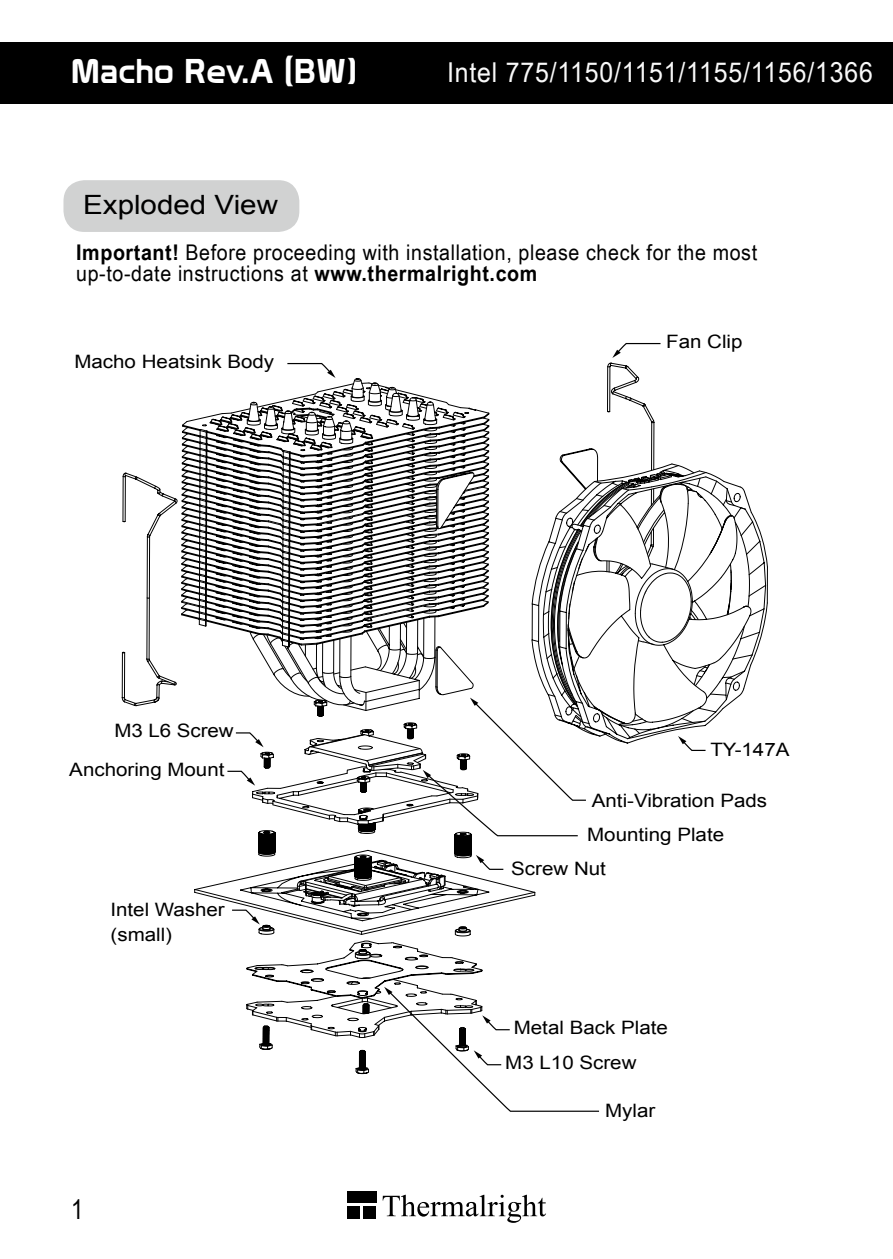
<style>
.page{position:relative;width:893px;height:1259px;background:#fff}
.page>*{position:absolute;margin:0;border:0;box-sizing:border-box;transform-origin:0 0}
.t1{font:33.6px "Prototype";letter-spacing:.025em;color:#fff}
.t2{font:27.3px "Arial Narrow";letter-spacing:.025em;color:#f9f9f9;scale:1.11 1}
.t3{font:27px "Arial Narrow";color:#000}
.t4{font:26.7px "Arial";color:#000;scale:1.11 1}
.t5{font:21.6px/21px "Arial Narrow";letter-spacing:.025em;color:#000;scale:1.11 1}
.t6{font:18.6px/33.9px "Arial";color:#000;scale:1.11 1}
.s1{font-weight:700}
</style>
<div class="page">
<div style="left:0;top:43px;width:893px;height:61px;background:#000"></div>
<svg style="left:383px;top:1194px;width:163px;height:28px"></svg>
<div style="left:363px;top:1206px;width:13px;height:13px;background:#000"></div>
<div style="left:347px;top:1206px;width:13px;height:13px;background:#000"></div>
<div style="left:347px;top:1191px;width:29px;height:12px;background:#000"></div>
<div style="left:63px;top:180px;width:236px;height:52px;background:#d1d2d2;border-radius:21px"></div>
<svg style="left:752px;top:513px;width:16px;height:150px"></svg>
<svg style="left:121px;top:343px;width:631px;height:769px"></svg>
<h1 class="t1" style="left:71px;top:51px;width:286px">Macho Rev.A (BW)</h1>
<h2 class="t2" style="left:447px;top:53px;width:385px">Intel 775/1150/1151/1155/1156/1366</h2>
<h3 class="t4" style="left:83px;top:187px;width:177px">Exploded View</h3>
<p class="t5" style="left:76px;top:241px;width:615px"><span class="s1">Important!</span> Before proceeding with installation, please check for the most up-to-date instructions at <span class="s1">www.thermalright.com</span></p>
<p class="t6" style="left:74px;top:344px;width:181px">Macho Heatsink Body</p>
<p class="t6" style="left:69px;top:711px;width:150px;line-height:38.4px;text-indent:45px">M3 L6 Screw<br>Anchoring Mount</p>
<p class="t6" style="left:111px;top:897px;width:104px;line-height:24.6px">Intel Washer (small)</p>
<h3 class="t3" style="left:71px;top:1190px;width:14px">1</h3>
<p class="t6" style="left:666px;top:325px;width:70px">Fan Clip</p>
<p class="t6" style="left:710px;top:733px;width:73px">TY-147A</p>
<p class="t6" style="left:587px;top:784px;width:164px">Anti-Vibration Pads<br>Mounting Plate</p>
<p class="t6" style="left:511px;top:852px;width:87px">Screw Nut</p>
<p class="t6" style="left:505px;top:1010px;width:148px;line-height:35.1px;text-indent:9px">Metal Back Plate<br>M3 L10 Screw</p>
<p class="t6" style="left:605px;top:1093px;width:47px">Mylar</p>
</div>
